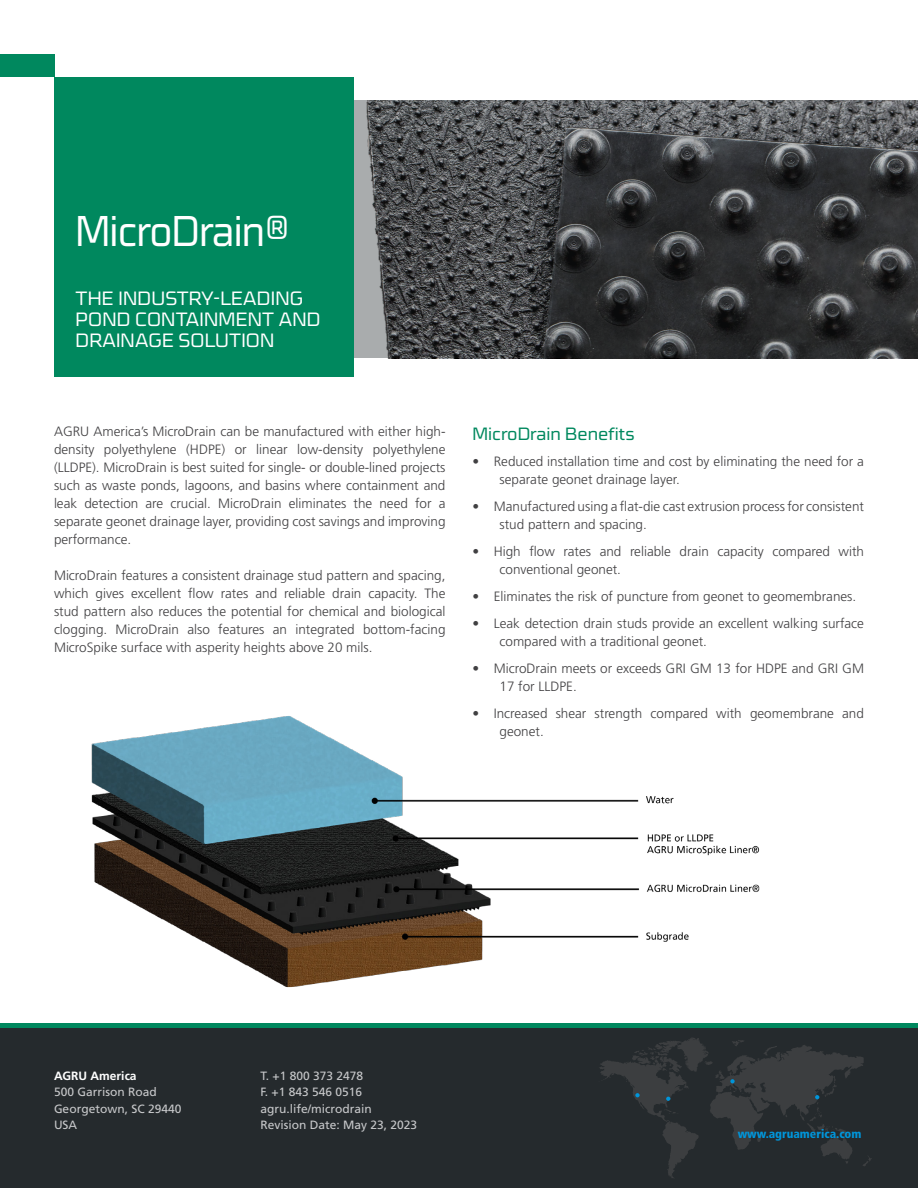
<style>
.page{position:relative;width:918px;height:1188px;background:#fff}
.page>*{position:absolute;margin:0;border:0;box-sizing:border-box;transform-origin:0 0}
.t1{font:300 43.5px "Cube Pro";letter-spacing:-.02em;color:#fff;scale:.92 1}
.t2{font:300 19.5px/21px "Cube Pro";letter-spacing:.01em;color:#fff}
.t3{font:300 18px "Cube Pro";color:#00885e}
.t4{font:300 13.5px/18px "Frutiger LT Std";color:#414042}
.t5{font:12px/16.5px "Frutiger LT Std";color:#c7c8ca}
.t6{font:900 condensed 12px "Frutiger LT Std";color:#0095da}
.t7{font:700 12px "Frutiger LT Std";color:#fff}
</style>
<div class="page">
<div style="left:54px;top:77px;width:300px;height:300px;background:#00885e"></div>
<div style="left:0;top:54px;width:54px;height:23px;background:#00885e"></div>
<div style="left:0;top:1028px;width:918px;height:160px;background:#252a2d"></div>
<hr style="left:0;top:1024px;width:918px;height:4px;background:#00885e">
<svg style="left:599px;top:1038px;width:273px;height:140px"></svg>
<svg style="left:354px;top:100px;width:564px;height:258px;background:#454749"></svg>
<img style="left:91px;top:716px;width:668px;height:271px">
<h1 class="t1" style="left:75px;top:207px;width:234px">MicroDrain®</h1>
<h2 class="t2" style="left:76px;top:288px;width:246px">THE INDUSTRY-LEADING<br>POND CONTAINMENT AND<br>DRAINAGE SOLUTION</h2>
<p class="t4" style="left:54px;top:422px;width:393px;text-align:justify">AGRU America’s MicroDrain can be manufactured with either high&shy;density polyethylene (HDPE) or linear low-density polyethylene (LLDPE). MicroDrain is best suited for single- or double-lined projects such as waste ponds, lagoons, and basins where containment and leak detection are crucial. MicroDrain eliminates the need for a separate geonet drainage layer, providing cost savings and improving performance.</p>
<p class="t4" style="left:54px;top:566px;width:393px;text-align:justify">MicroDrain features a consistent drainage stud pattern and spacing, which gives excellent flow rates and reliable drain capacity. The stud pattern also reduces the potential for chemical and biological clogging. MicroDrain also features an integrated bottom-facing MicroSpike surface with asperity heights above 20 mils.</p>
<h3 class="t3" style="left:472px;top:424px;width:164px">MicroDrain Benefits</h3>
<p class="t4" style="left:500px;top:453px;width:366px;text-indent:-27px">• Reduced installation time and cost by eliminating the need for a separate geonet drainage layer.</p>
<p class="t4" style="left:500px;top:498px;width:366px;text-indent:-27px">• Manufactured using a flat-die cast extrusion process for consistent stud pattern and spacing.</p>
<p class="t4" style="left:500px;top:543px;width:366px;text-indent:-27px">• High flow rates and reliable drain capacity compared with conventional geonet.</p>
<p class="t4" style="left:472px;top:588px;width:385px">• Eliminates the risk of puncture from geonet to geomembranes.</p>
<p class="t4" style="left:500px;top:615px;width:366px;text-indent:-27px">• Leak detection drain studs provide an excellent walking surface compared with a traditional geonet.</p>
<p class="t4" style="left:500px;top:660px;width:366px;text-indent:-27px">• MicroDrain meets or exceeds GRI GM 13 for HDPE and GRI GM<br>17 for LLDPE.</p>
<p class="t4" style="left:500px;top:705px;width:366px;text-indent:-27px">• Increased shear strength compared with geomembrane and geonet.</p>
<p class="t7" style="left:54px;top:1068px;width:84px">AGRU America</p>
<p class="t5" style="left:54px;top:1084px;width:129px">500 Garrison Road<br>Georgetown, SC 29440<br>USA</p>
<p class="t5" style="left:260px;top:1067px;width:158px">T. +1 800 373 2478<br>F. +1 843 546 0516 agru.life/microdrain<br>Revision Date: May 23, 2023</p>
<p class="t6" style="left:738px;top:1126px;width:125px">www.agruamerica.com</p>
</div>
